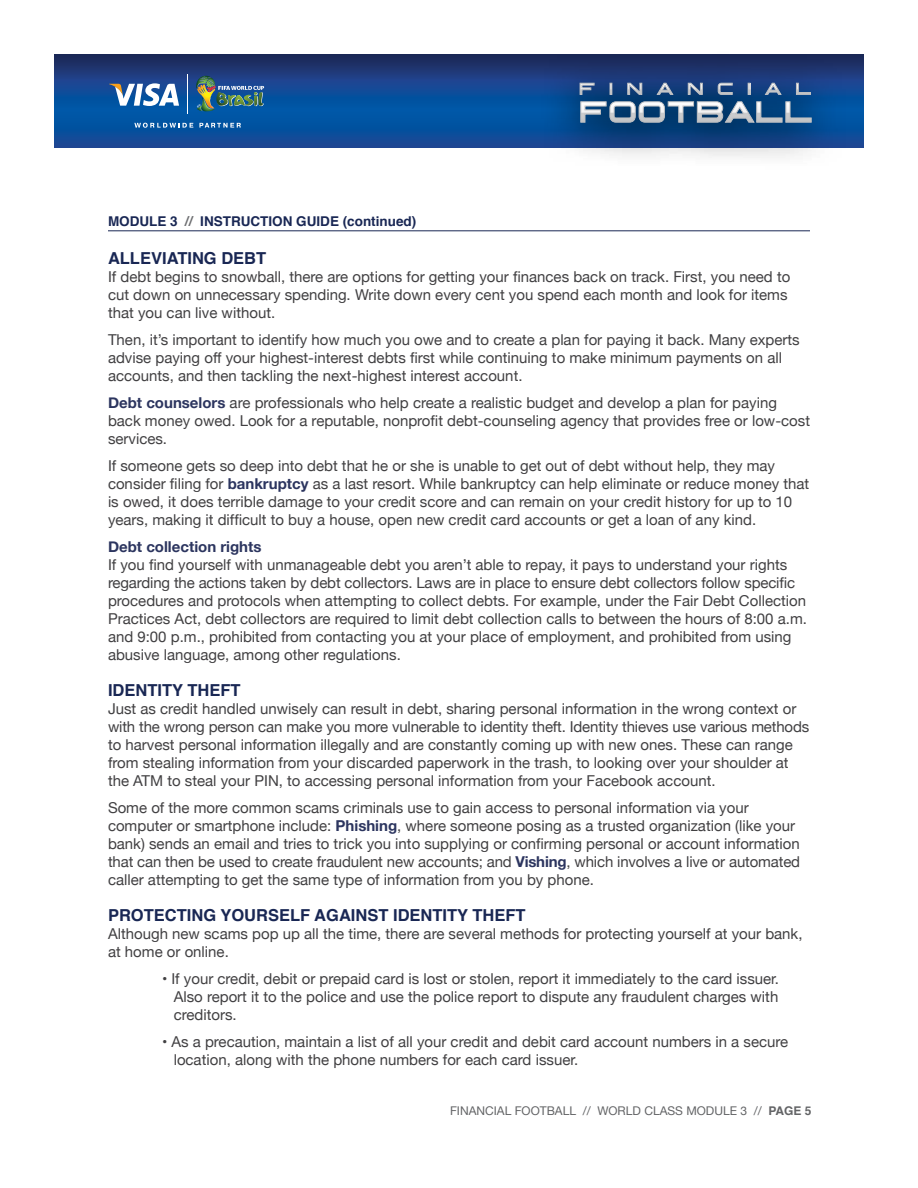
<style>
.page{position:relative;width:918px;height:1188px;background:#fff}
.page>*{position:absolute;margin:0;border:0;box-sizing:border-box;transform-origin:0 0}
.t1{font:700 16.5px "Helvetica";color:#192754}
.t2{font:15px/18px "Helvetica Neue";color:#414042}
.t3{font:700 15px "Helvetica Neue";color:#2c355f}
.t4{font:700 13.5px "Helvetica";color:#192754}
.t5{font:12px "Helvetica Neue";color:#636466}
.s1{color:#6d6e71}
.s2{font-weight:700;color:#2c355f}
.s3{font-family:"Helvetica";font-weight:700}
</style>
<div class="page">
<hr style="left:108px;top:231px;width:702px;height:1px;background:#192754">
<svg style="left:54px;top:54px;width:810px;height:94px;background:#10468e"></svg>
<svg style="left:199px;top:123px;width:42px;height:5px"></svg>
<svg style="left:134px;top:123px;width:59px;height:5px"></svg>
<img style="left:195px;top:76px;width:69px;height:36px">
<svg style="left:109px;top:83px;width:70px;height:23px"></svg>
<hr style="left:187px;top:74px;width:1px;height:39px;background:#fff">
<div style="left:541px;top:51px;width:308px;height:119px;background:#000;opacity:.75"></div>
<svg style="left:580px;top:83px;width:14px;height:12px"></svg>
<svg style="left:610px;top:83px;width:2px;height:12px"></svg>
<svg style="left:627px;top:83px;width:15px;height:12px"></svg>
<svg style="left:657px;top:83px;width:16px;height:12px"></svg>
<svg style="left:688px;top:83px;width:15px;height:12px"></svg>
<svg style="left:718px;top:83px;width:15px;height:12px"></svg>
<svg style="left:748px;top:83px;width:2px;height:12px"></svg>
<svg style="left:765px;top:83px;width:16px;height:12px"></svg>
<svg style="left:796px;top:83px;width:15px;height:12px"></svg>
<svg style="left:580px;top:101px;width:232px;height:22px;background:#6585a2"></svg>
<p class="t4" style="left:108px;top:210px;width:310px">MODULE 3 <span class="s1">//</span> INSTRUCTION GUIDE (continued)</p>
<p class="t1" style="left:108px;top:245px;width:160px">ALLEVIATING DEBT</p>
<p class="t2" style="left:108px;top:269px;width:684px">If debt begins to snowball, there are options for getting your finances back on track. First, you need to cut down on unnecessary spending. Write down every cent you spend each month and look for items that you can live without.</p>
<p class="t2" style="left:108px;top:332px;width:693px">Then, it’s important to identify how much you owe and to create a plan for paying it back. Many experts advise paying off your highest-interest debts first while continuing to make minimum payments on all accounts, and then tackling the next-highest interest account.</p>
<p class="t2" style="left:108px;top:395px;width:704px"><span class="s2">Debt counselors</span> are professionals who help create a realistic budget and develop a plan for paying back money owed. Look for a reputable, nonprofit debt-counseling agency that provides free or low-cost services.</p>
<p class="t2" style="left:108px;top:458px;width:703px">If someone gets so deep into debt that he or she is unable to get out of debt without help, they may consider filing for <span class="s2">bankruptcy</span> as a last resort. While bankruptcy can help eliminate or reduce money that is owed, it does terrible damage to your credit score and can remain on your credit history for up to 10 years, making it difficult to buy a house, open new credit card accounts or get a loan of any kind.</p>
<p class="t3" style="left:108px;top:535px;width:155px">Debt collection rights</p>
<p class="t2" style="left:108px;top:557px;width:701px">If you find yourself with unmanageable debt you aren’t able to repay, it pays to understand your rights regarding the actions taken by debt collectors. Laws are in place to ensure debt collectors follow specific procedures and protocols when attempting to collect debts. For example, under the Fair Debt Collection Practices Act, debt collectors are required to limit debt collection calls to between the hours of 8:00 a.m. and 9:00 p.m., prohibited from contacting you at your place of employment, and prohibited from using abusive language, among other regulations.</p>
<p class="t1" style="left:108px;top:677px;width:134px">IDENTITY THEFT</p>
<p class="t2" style="left:108px;top:701px;width:703px">Just as credit handled unwisely can result in debt, sharing personal information in the wrong context or with the wrong person can make you more vulnerable to identity theft. Identity thieves use various methods to harvest personal information illegally and are constantly coming up with new ones. These can range from stealing information from your discarded paperwork in the trash, to looking over your shoulder at the ATM to steal your PIN, to accessing personal information from your Facebook account.</p>
<p class="t2" style="left:108px;top:800px;width:694px">Some of the more common scams criminals use to gain access to personal information via your computer or smartphone include: <span class="s2">Phishing</span>, where someone posing as a trusted organization (like your bank) sends an email and tries to trick you into supplying or confirming personal or account information that can then be used to create fraudulent new accounts; and <span class="s2">Vishing</span>, which involves a live or automated caller attempting to get the same type of information from you by phone.</p>
<p class="t1" style="left:108px;top:902px;width:419px">PROTECTING YOURSELF AGAINST IDENTITY THEFT</p>
<p class="t2" style="left:108px;top:926px;width:696px">Although new scams pop up all the time, there are several methods for protecting yourself at your bank, at home or online.</p>
<p class="t2" style="left:174px;top:971px;width:607px;text-align:justify;text-indent:-12px">• If your credit, debit or prepaid card is lost or stolen, report it immediately to the card issuer.<br>Also report it to the police and use the police report to dispute any fraudulent charges with creditors.</p>
<p class="t2" style="left:174px;top:1034px;width:616px;text-indent:-12px">• As a precaution, maintain a list of all your credit and debit card account numbers in a secure location, along with the phone numbers for each card issuer.</p>
<p class="t5" style="left:450px;top:1102px;width:363px">FINANCIAL FOOTBALL // WORLD CLASS MODULE 3 // <span class="s3">PAGE 5</span></p>
</div>
